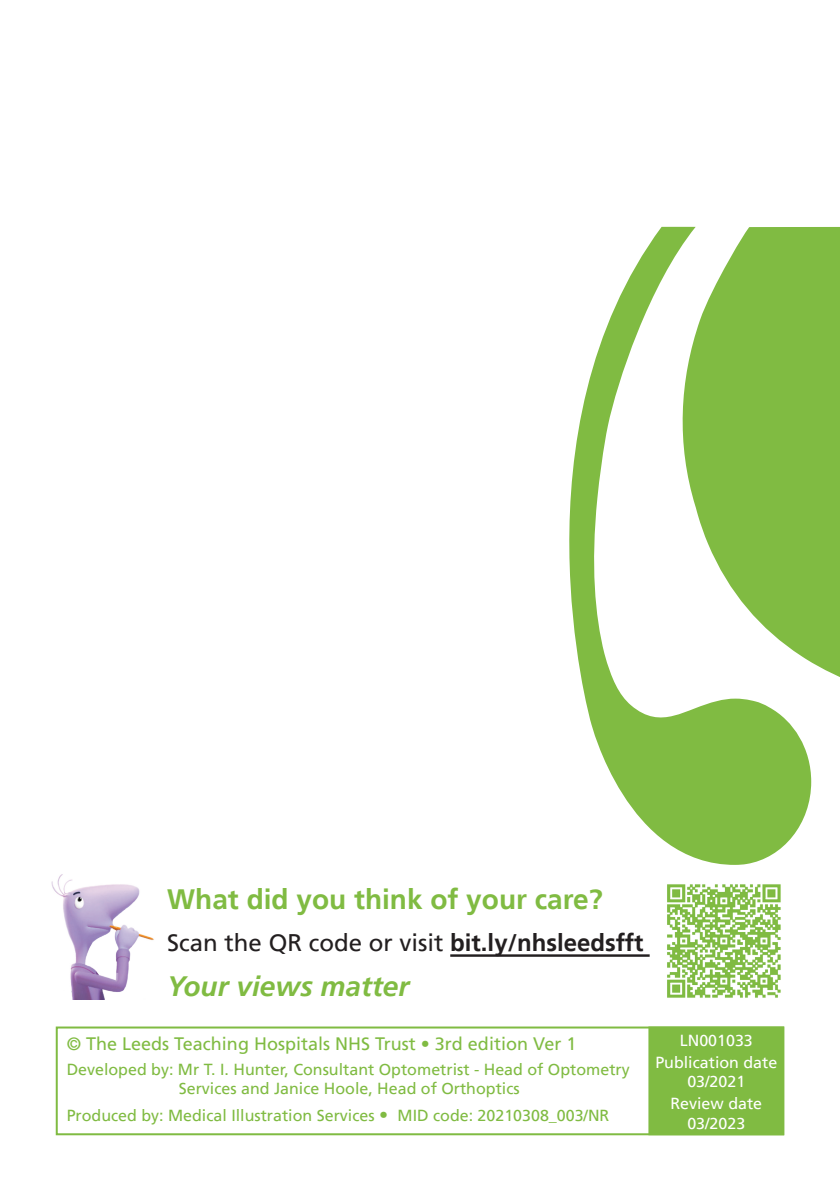
<style>
.page{position:relative;width:840px;height:1191px;background:#fff}
.page>*{position:absolute;margin:0;border:0;box-sizing:border-box;transform-origin:0 0}
.t1{font:700 28px "Frutiger LT";color:#80bb42}
.t2{font:italic 700 28px "Frutiger LT";color:#80bb42}
.t3{font:24px "Frutiger LT";color:#231f20}
.Back_cover_Box_Text{font:18px "Frutiger LT";color:#80bb42}
.Back_cover_Box_Text-2{font:16px/19.2px "Frutiger LT";color:#80bb42;text-align:center}
.Back_cover_Box_Text-3{font:16px "Frutiger LT";color:#fff}
.s1{font-weight:700}
.s2{font-size:18px}
</style>
<div class="page">
<div style="left:56px;top:1026px;width:727px;height:109px;border:2px solid #80bb42"></div>
<div style="left:648px;top:1026px;width:135px;height:109px;background:#80bb42;border:2px solid #80bb42"></div>
<img style="left:51px;top:874px;width:103px;height:125px">
<hr style="left:450px;top:954px;width:199px;height:2px;background:#231f20">
<img style="left:667px;top:884px;width:114px;height:114px">
<div style="left:676px;top:226px;width:163px;height:451px;background:#80bb42"></div>
<svg style="left:569px;top:227px;width:241px;height:638px;fill:#80bb42"></svg>
<h1 class="t1" style="left:167px;top:883px;width:437px">What did you think of your care?</h1>
<h2 class="t3" style="left:167px;top:928px;width:477px">Scan the QR code or visit <span class="s1">bit.ly/nhsleedsfft</span></h2>
<h1 class="t2" style="left:167px;top:969px;width:243px">Your views matter</h1>
<p class="Back_cover_Box_Text" style="left:67px;top:1032px;width:511px">© The Leeds Teaching Hospitals NHS Trust • 3rd edition Ver 1</p>
<p class="Back_cover_Box_Text-2" style="left:67px;top:1059px;width:564px">Developed by: Mr T. I. Hunter, Consultant Optometrist - Head of Optometry<br>Services and Janice Hoole, Head of Orthoptics</p>
<p class="Back_cover_Box_Text-2" style="left:67px;top:1106px;width:544px">Produced by: Medical Illustration Services <span class="s2">•</span> MID code: 20210308_003/NR</p>
<p class="Back_cover_Box_Text-3" style="left:679px;top:1031px;width:74px">LN001033</p>
<p class="Back_cover_Box_Text-3" style="left:655px;top:1053px;width:123px">Publication date</p>
<p class="Back_cover_Box_Text-3" style="left:687px;top:1072px;width:59px">03/2021</p>
<p class="Back_cover_Box_Text-3" style="left:670px;top:1094px;width:93px">Review date</p>
<p class="Back_cover_Box_Text-3" style="left:687px;top:1113px;width:59px">03/2023</p>
</div>
